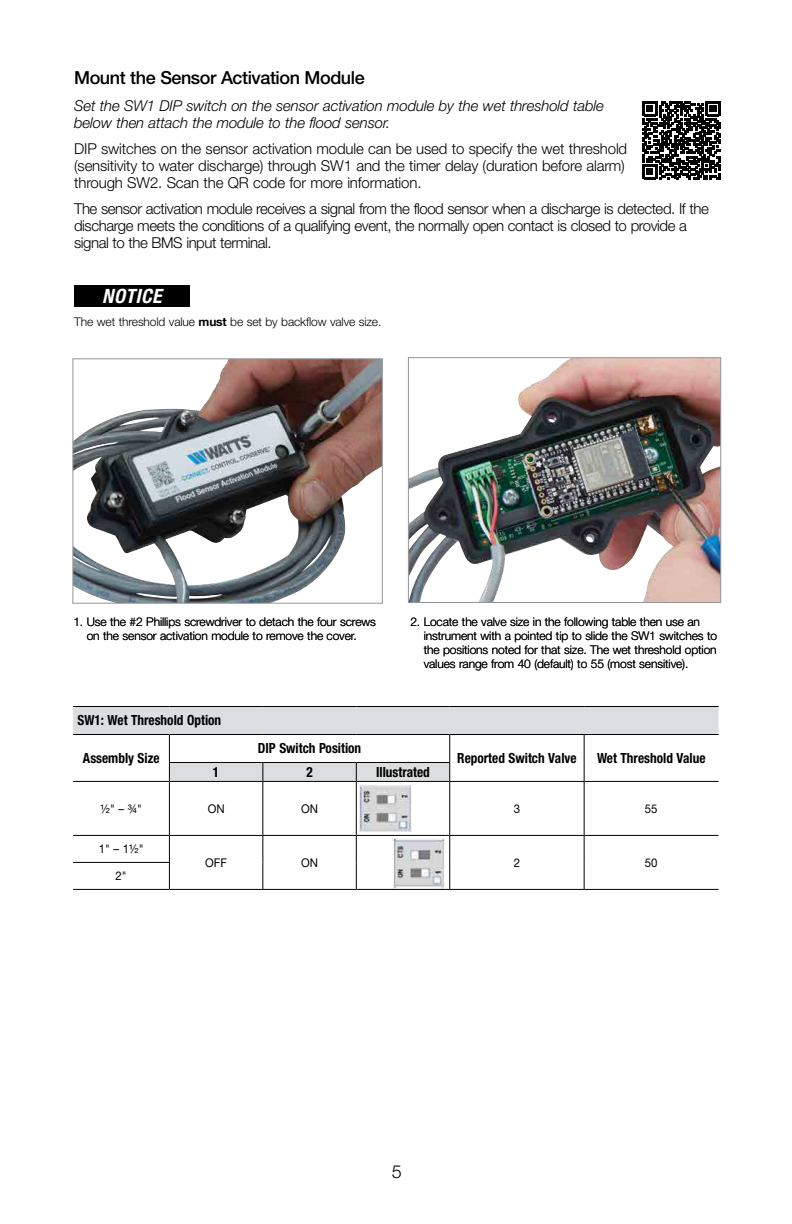
<style>
.page{position:relative;width:792px;height:1224px;background:#fff}
.page>*{position:absolute;margin:0;border:0;box-sizing:border-box;transform-origin:0 0}
.t1{font:italic 700 condensed 19.8px "Helvetica Neue LT Std";letter-spacing:.025em;color:#fff}
.t2{font:500 18px "Helvetica Neue LT Std";letter-spacing:-.025em;color:#000}
.t3{font:300 18px "Helvetica Neue LT Std";color:#000}
.t4{font:300 15px/17px "Helvetica Neue LT Std";letter-spacing:-.03em;color:#000}
.t5{font:300 15px/17px "Helvetica Neue LT Std";letter-spacing:-.01em;color:#000}
.t6{font:italic 300 15px/17px "Helvetica Neue LT Std";letter-spacing:-.01em;color:#000}
.t7{font:700 condensed 14px "Helvetica Neue LT Std";color:#000;scale:.95 1}
.t8{font:300 12px/14px "Helvetica Neue LT Std";letter-spacing:-.01em;color:#000;text-align:center}
.t9{font:12px "Helvetica Neue LT Std";color:#000;scale:.95 1}
.s1{font-weight:700}
</style>
<div class="page">
<div style="left:74px;top:285px;width:116px;height:22px;background:#000"></div>
<svg style="left:642px;top:101px;width:78px;height:78px"></svg>
<svg style="left:73px;top:707px;width:646px;height:74px"></svg>
<hr style="left:73px;top:706px;width:96px;height:1px;background:#000">
<hr style="left:169px;top:706px;width:94px;height:1px;background:#000">
<hr style="left:263px;top:706px;width:93px;height:1px;background:#000">
<hr style="left:356px;top:706px;width:94px;height:1px;background:#000">
<hr style="left:450px;top:706px;width:134px;height:1px;background:#000">
<hr style="left:584px;top:706px;width:135px;height:1px;background:#000">
<hr style="left:73px;top:734px;width:96px;height:1px;background:#000">
<hr style="left:169px;top:734px;width:94px;height:1px;background:#000">
<hr style="left:263px;top:734px;width:93px;height:1px;background:#000">
<hr style="left:356px;top:734px;width:94px;height:1px;background:#000">
<hr style="left:450px;top:734px;width:134px;height:1px;background:#000">
<hr style="left:584px;top:734px;width:135px;height:1px;background:#000">
<hr style="left:169px;top:762px;width:94px;height:1px;background:#000">
<svg style="left:169px;top:735px;width:1px;height:46px"></svg>
<hr style="left:263px;top:762px;width:93px;height:1px;background:#000">
<svg style="left:262px;top:763px;width:1px;height:18px"></svg>
<hr style="left:356px;top:762px;width:94px;height:1px;background:#000">
<svg style="left:356px;top:763px;width:1px;height:18px"></svg>
<svg style="left:449px;top:735px;width:1px;height:46px"></svg>
<svg style="left:584px;top:735px;width:1px;height:46px"></svg>
<hr style="left:73px;top:781px;width:96px;height:1px;background:#000">
<hr style="left:169px;top:781px;width:94px;height:1px;background:#000">
<hr style="left:169px;top:782px;width:1px;height:53px;background:#000">
<hr style="left:263px;top:781px;width:93px;height:1px;background:#000">
<hr style="left:262px;top:782px;width:1px;height:53px;background:#000">
<hr style="left:356px;top:781px;width:94px;height:1px;background:#000">
<hr style="left:356px;top:782px;width:1px;height:53px;background:#000">
<hr style="left:450px;top:781px;width:134px;height:1px;background:#000">
<hr style="left:449px;top:782px;width:1px;height:53px;background:#000">
<hr style="left:584px;top:781px;width:135px;height:1px;background:#000">
<hr style="left:584px;top:782px;width:1px;height:53px;background:#000">
<hr style="left:73px;top:835px;width:96px;height:1px;background:#000">
<hr style="left:169px;top:835px;width:94px;height:1px;background:#000">
<hr style="left:263px;top:835px;width:93px;height:1px;background:#000">
<hr style="left:356px;top:835px;width:94px;height:1px;background:#000">
<hr style="left:450px;top:835px;width:134px;height:1px;background:#000">
<hr style="left:584px;top:835px;width:135px;height:1px;background:#000">
<hr style="left:73px;top:862px;width:97px;height:1px;background:#000">
<svg style="left:169px;top:836px;width:1px;height:53px"></svg>
<svg style="left:262px;top:836px;width:1px;height:53px"></svg>
<svg style="left:356px;top:836px;width:1px;height:53px"></svg>
<svg style="left:449px;top:836px;width:1px;height:53px"></svg>
<svg style="left:584px;top:836px;width:1px;height:53px"></svg>
<hr style="left:73px;top:889px;width:96px;height:1px;background:#000">
<hr style="left:169px;top:889px;width:94px;height:1px;background:#000">
<hr style="left:263px;top:889px;width:93px;height:1px;background:#000">
<hr style="left:356px;top:889px;width:94px;height:1px;background:#000">
<hr style="left:450px;top:889px;width:134px;height:1px;background:#000">
<hr style="left:584px;top:889px;width:135px;height:1px;background:#000">
<img style="left:359px;top:786px;width:53px;height:46px">
<img style="left:392px;top:839px;width:55px;height:50px">
<img style="left:74px;top:360px;width:307px;height:242px">
<div style="left:72px;top:358px;width:311px;height:246px;border:1px solid #939598"></div>
<img style="left:410px;top:359px;width:309px;height:242px">
<div style="left:408px;top:357px;width:313px;height:246px;border:1px solid #939598"></div>
<h2 class="t2" style="left:74px;top:67px;width:292px">Mount the Sensor Activation Module</h2>
<p class="t6" style="left:74px;top:97px;width:531px">Set the SW1 DIP switch on the sensor activation module by the wet threshold table below then attach the module to the flood sensor.</p>
<p class="t5" style="left:74px;top:140px;width:555px">DIP switches on the sensor activation module can be used to specify the wet threshold (sensitivity to water discharge) through SW1 and the timer delay (duration before alarm) through SW2. Scan the QR code for more information.</p>
<p class="t4" style="left:74px;top:200px;width:636px">The sensor activation module receives a signal from the flood sensor when a discharge is detected. If the discharge meets the conditions of a qualifying event, the normally open contact is closed to provide a signal to the BMS input terminal.</p>
<h1 class="t1" style="left:102px;top:284px;width:61px">NOTICE</h1>
<p class="t8" style="left:74px;top:314px;width:309px">The wet threshold value <span class="s1">must</span> be set by backflow valve size.</p>
<p class="t8" style="left:73px;top:614px;width:304px">1. Use the #2 Phillips screwdriver to detach the four screws on the sensor activation module to remove the cover.</p>
<p class="t8" style="left:424px;top:615px;width:295px;text-align:left;text-indent:-13px">2. Locate the valve size in the following table then use an instrument with a pointed tip to slide the SW1 switches to the positions noted for that size. The wet threshold option values range from 40 (default) to 55 (most sensitive).</p>
<p class="t8" style="left:162px;top:614px;width:6px">ll</p>
<p class="t7" style="left:78px;top:712px;width:153px">SW1: Wet Threshold Option</p>
<p class="t7" style="left:83px;top:750px;width:82px">Assembly Size</p>
<p class="t7" style="left:258px;top:740px;width:110px">DIP Switch Position</p>
<p class="t7" style="left:213px;top:764px;width:8px">1</p>
<p class="t7" style="left:306px;top:764px;width:8px">2</p>
<p class="t7" style="left:376px;top:764px;width:58px">Illustrated</p>
<p class="t7" style="left:457px;top:750px;width:127px">Reported Switch Valve</p>
<p class="t7" style="left:597px;top:750px;width:116px">Wet Threshold Value</p>
<p class="t9" style="left:101px;top:801px;width:45px">½" – ¾"</p>
<p class="t9" style="left:208px;top:801px;width:19px">ON</p>
<p class="t9" style="left:301px;top:801px;width:19px">ON</p>
<p class="t9" style="left:514px;top:801px;width:8px">3</p>
<p class="t9" style="left:645px;top:801px;width:15px">55</p>
<p class="t9" style="left:99px;top:842px;width:48px">1" – 1½"</p>
<p class="t9" style="left:205px;top:855px;width:24px">OFF</p>
<p class="t9" style="left:301px;top:855px;width:19px">ON</p>
<p class="t9" style="left:514px;top:855px;width:8px">2</p>
<p class="t9" style="left:645px;top:855px;width:15px">50</p>
<p class="t9" style="left:116px;top:869px;width:13px">2"</p>
<h2 class="t3" style="left:392px;top:1160px;width:12px">5</h2>
</div>
